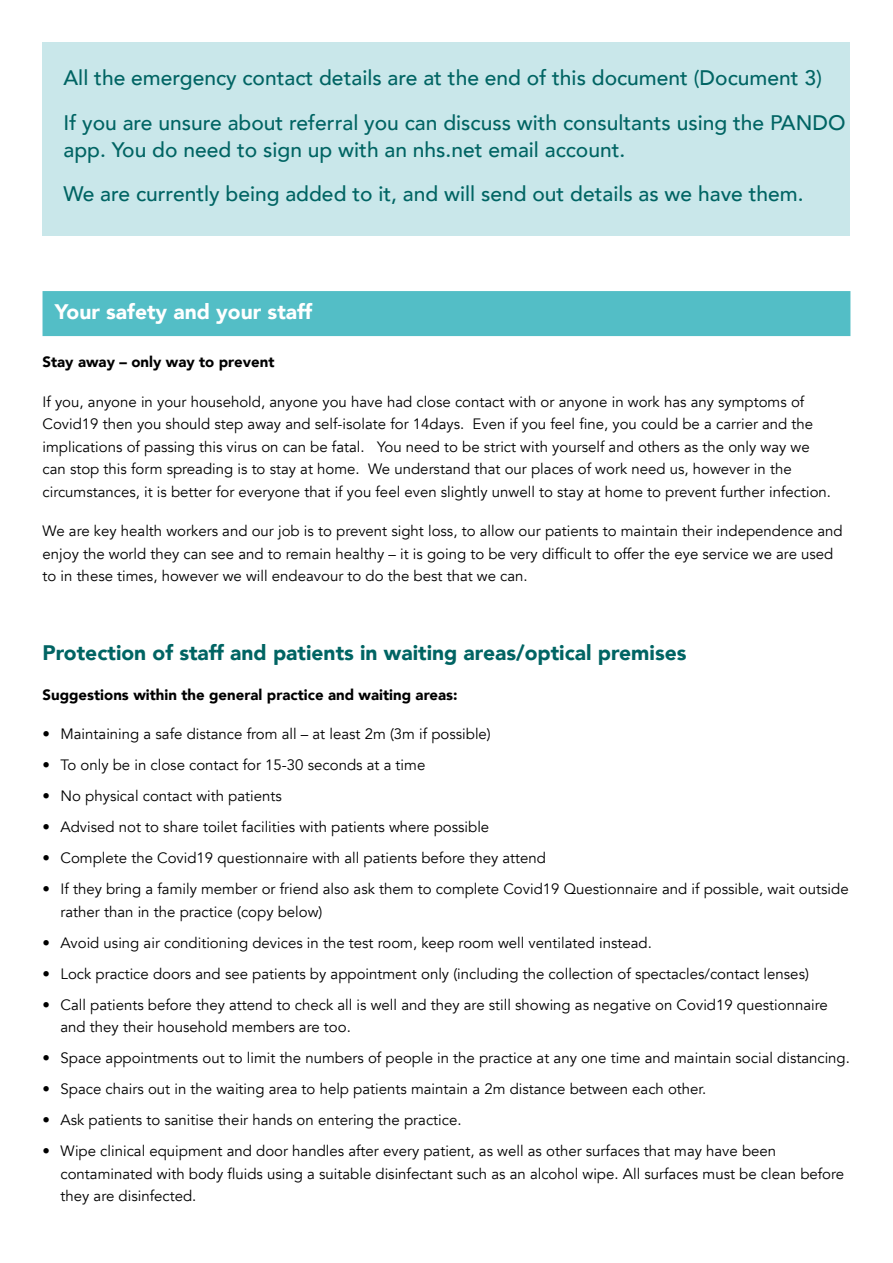
<style>
.page{position:relative;width:893px;height:1263px;background:#fff}
.page>*{position:absolute;margin:0;border:0;box-sizing:border-box;transform-origin:0 0}
.t1{font:500 21px/44px "Avenir";color:#006463}
.t2{font:900 21px "Avenir";color:#006463}
.t3{font:900 21px "Avenir";color:#fff}
.t4{font:15px/22.5px "Avenir";color:#000}
.t5{font:900 15px "Avenir";color:#000}
</style>
<div class="page">
<div style="left:43px;top:43px;width:807px;height:193px;background:#c9e7ea"></div>
<div style="left:43px;top:291px;width:807px;height:45px;background:#53bec6"></div>
<h1 class="t1" style="left:64px;top:55px;width:783px">All the emergency contact details are at the end of this document (Document 3)<br>If you are unsure about referral you can discuss with consultants using the PANDO</h1>
<h1 class="t1" style="left:64px;top:126px;width:741px">app. You do need to sign up with an nhs.net email account.<br>We are currently being added to it, and will send out details as we have them.</h1>
<h1 class="t3" style="left:55px;top:294px;width:259px">Your safety and your staff</h1>
<p class="t5" style="left:43px;top:349px;width:233px">Stay away – only way to prevent</p>
<p class="t4" style="left:43px;top:390px;width:790px">If you, anyone in your household, anyone you have had close contact with or anyone in work has any symptoms of Covid19 then you should step away and self-isolate for 14days. Even if you feel fine, you could be a carrier and the implications of passing this virus on can be fatal. You need to be strict with yourself and others as the only way we can stop this form spreading is to stay at home. We understand that our places of work need us, however in the circumstances, it is better for everyone that if you feel even slightly unwell to stay at home to prevent further infection.</p>
<p class="t4" style="left:43px;top:520px;width:802px">We are key health workers and our job is to prevent sight loss, to allow our patients to maintain their independence and enjoy the world they can see and to remain healthy – it is going to be very difficult to offer the eye service we are used to in these times, however we will endeavour to do the best that we can.</p>
<h1 class="t2" style="left:43px;top:635px;width:645px">Protection of staff and patients in waiting areas/optical premises</h1>
<p class="t5" style="left:43px;top:682px;width:416px">Suggestions within the general practice and waiting areas:</p>
<p class="t4" style="left:43px;top:723px;width:450px">• Maintaining a safe distance from all – at least 2m (3m if possible)</p>
<p class="t4" style="left:43px;top:754px;width:384px">• To only be in close contact for 15-30 seconds at a time</p>
<p class="t4" style="left:43px;top:785px;width:241px">• No physical contact with patients</p>
<p class="t4" style="left:43px;top:816px;width:448px">• Advised not to share toilet facilities with patients where possible</p>
<p class="t4" style="left:43px;top:847px;width:505px">• Complete the Covid19 questionnaire with all patients before they attend</p>
<p class="t4" style="left:61px;top:878px;width:790px;text-indent:-18px">• If they bring a family member or friend also ask them to complete Covid19 Questionnaire and if possible, wait outside rather than in the practice (copy below)</p>
<p class="t4" style="left:43px;top:931px;width:611px">• Avoid using air conditioning devices in the test room, keep room well ventilated instead.</p>
<p class="t4" style="left:43px;top:962px;width:768px">• Lock practice doors and see patients by appointment only (including the collection of spectacles/contact lenses)</p>
<p class="t4" style="left:61px;top:993px;width:769px;text-indent:-18px">• Call patients before they attend to check all is well and they are still showing as negative on Covid19 questionnaire and they their household members are too.</p>
<p class="t4" style="left:43px;top:1047px;width:809px">• Space appointments out to limit the numbers of people in the practice at any one time and maintain social distancing.</p>
<p class="t4" style="left:43px;top:1078px;width:665px">• Space chairs out in the waiting area to help patients maintain a 2m distance between each other.</p>
<p class="t4" style="left:43px;top:1109px;width:421px">• Ask patients to sanitise their hands on entering the practice.</p>
<p class="t4" style="left:61px;top:1140px;width:785px;text-indent:-18px">• Wipe clinical equipment and door handles after every patient, as well as other surfaces that may have been contaminated with body fluids using a suitable disinfectant such as an alcohol wipe. All surfaces must be clean before they are disinfected.</p>
</div>
